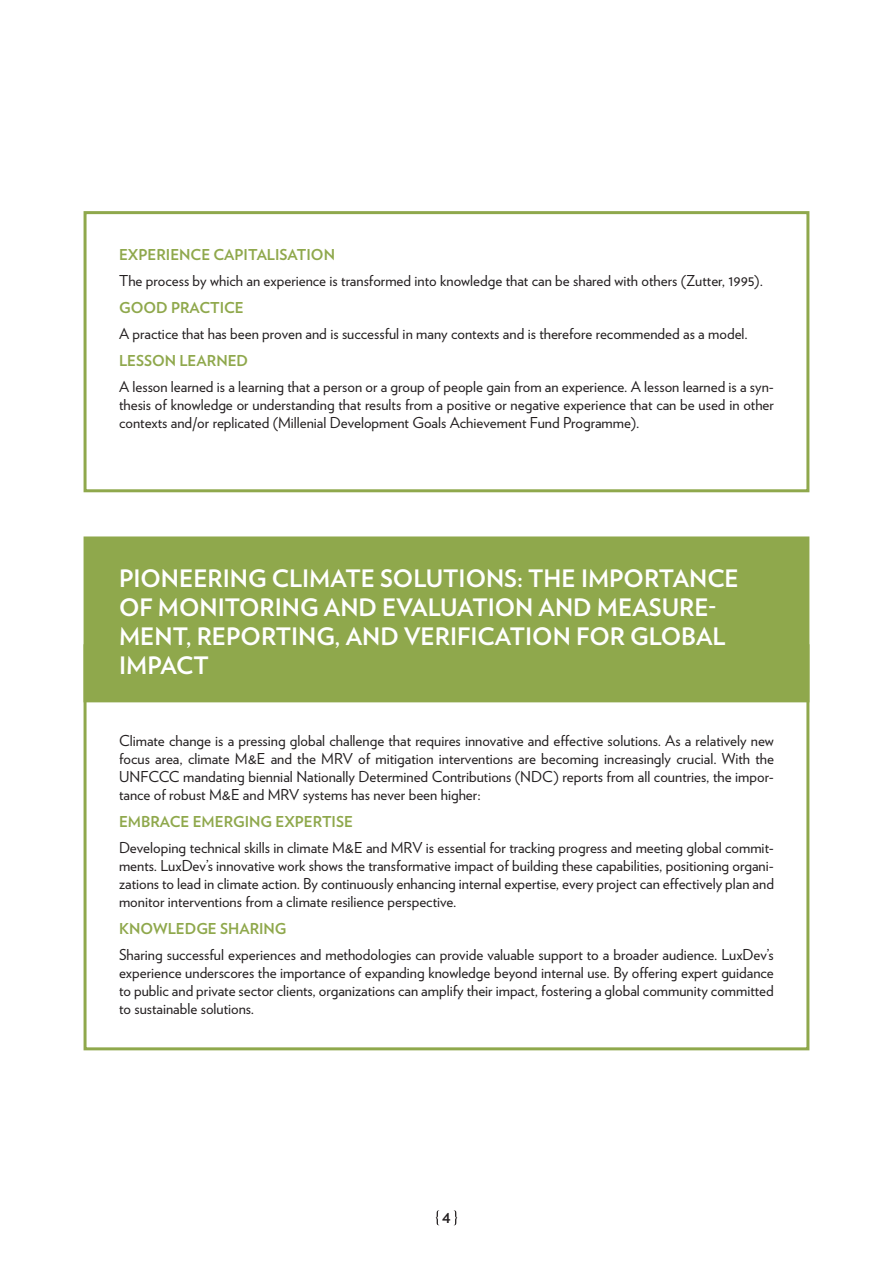
<style>
.page{position:relative;width:893px;height:1263px;background:#fff}
.page>*{position:absolute;margin:0;border:0;box-sizing:border-box;transform-origin:0 0}
.t1{font:700 24px/28.8px "Verlag";color:#fff}
.t2{font:15px/18px "Verlag";color:#231f20;text-align:justify}
.t3{font:700 15px "Verlag";color:#8fa84c}
.t4{font:700 13.5px "Verlag";color:#231f20}
</style>
<div class="page">
<svg style="left:436px;top:1210px;width:21px;height:15px"></svg>
<div style="left:84px;top:211px;width:725px;height:281px;border:3px solid #8fa84c"></div>
<div style="left:84px;top:536px;width:725px;height:166px;background:#8fa84c;border:3px solid #8fa84c"></div>
<p class="t3" style="left:119px;top:242px;width:217px">EXPERIENCE CAPITALISATION</p>
<p class="t2" style="left:119px;top:271px;width:645px">The process by which an experience is transformed into knowledge that can be shared with others (Zutter, 1995).</p>
<p class="t3" style="left:119px;top:295px;width:126px">GOOD PRACTICE</p>
<p class="t2" style="left:119px;top:324px;width:630px">A practice that has been proven and is successful in many contexts and is therefore recommended as a model.</p>
<p class="t3" style="left:119px;top:348px;width:131px">LESSON LEARNED</p>
<p class="t2" style="left:119px;top:377px;width:656px">A lesson learned is a learning that a person or a group of people gain from an experience. A lesson learned is a syn&shy;thesis of knowledge or understanding that results from a positive or negative experience that can be used in other contexts and/or replicated (Millenial Development Goals Achievement Fund Programme).</p>
<h1 class="t1" style="left:119px;top:563px;width:621px">PIONEERING CLIMATE SOLUTIONS: THE IMPORTANCE OF MONITORING AND EVALUATION AND MEASURE-MENT, REPORTING, AND VERIFICATION FOR GLOBAL IMPACT</h1>
<p class="t2" style="left:119px;top:731px;width:656px">Climate change is a pressing global challenge that requires innovative and effective solutions. As a relatively new focus area, climate M&amp;E and the MRV of mitigation interventions are becoming increasingly crucial. With the UNFCCC mandating biennial Nationally Determined Contributions (NDC) reports from all countries, the impor&shy;tance of robust M&amp;E and MRV systems has never been higher:</p>
<p class="t3" style="left:119px;top:809px;width:235px">EMBRACE EMERGING EXPERTISE</p>
<p class="t2" style="left:119px;top:838px;width:656px">Developing technical skills in climate M&amp;E and MRV is essential for tracking progress and meeting global commit&shy;ments. LuxDev’s innovative work shows the transformative impact of building these capabilities, positioning organi&shy;zations to lead in climate action. By continuously enhancing internal expertise, every project can effectively plan and monitor interventions from a climate resilience perspective.</p>
<p class="t3" style="left:119px;top:916px;width:169px">KNOWLEDGE SHARING</p>
<p class="t2" style="left:119px;top:945px;width:656px">Sharing successful experiences and methodologies can provide valuable support to a broader audience. LuxDev’s experience underscores the importance of expanding knowledge beyond internal use. By offering expert guidance to public and private sector clients, organizations can amplify their impact, fostering a global community committed to sustainable solutions.</p>
<p class="t4" style="left:442px;top:1208px;width:10px">4</p>
</div>
